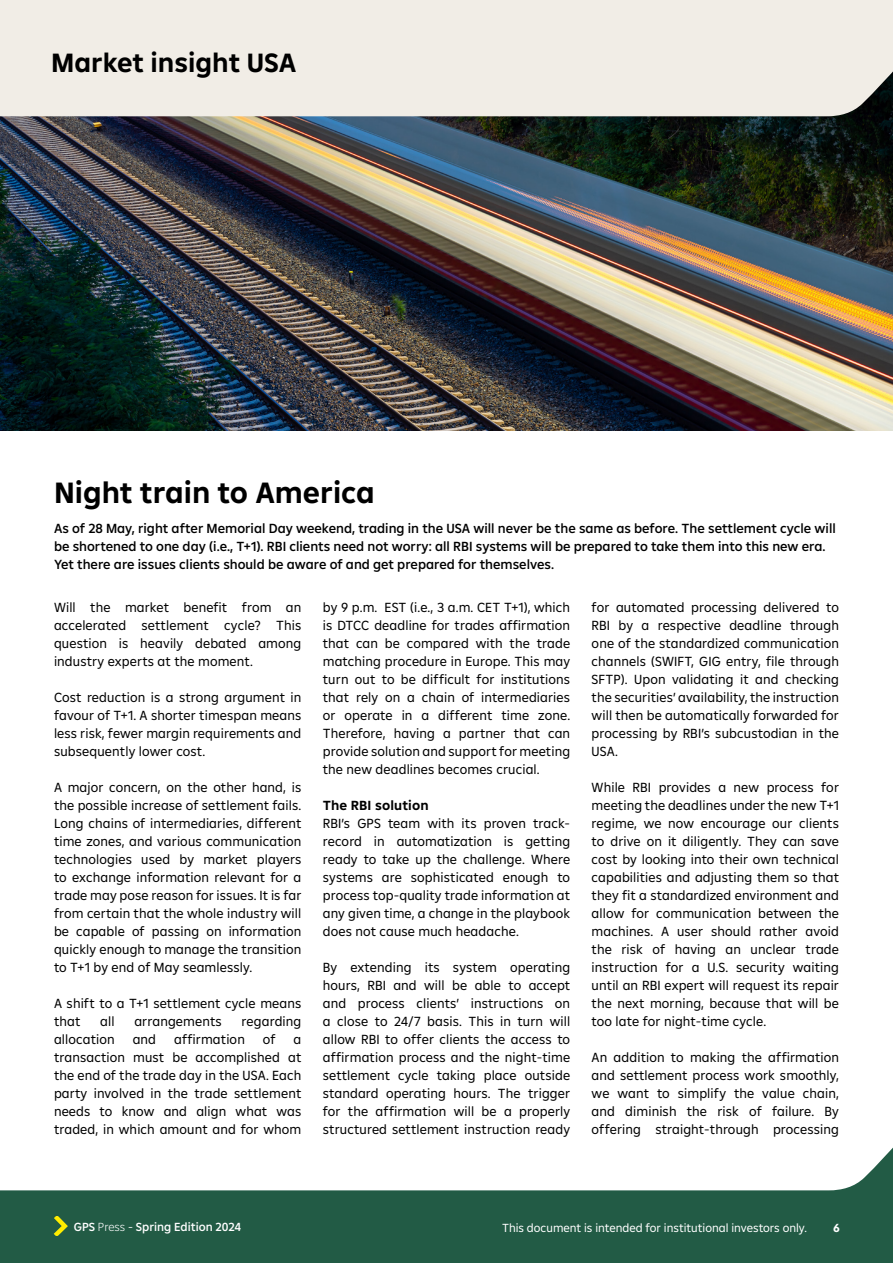
<style>
.page{position:relative;width:893px;height:1263px;background:#fff}
.page>*{position:absolute;margin:0;border:0;box-sizing:border-box;transform-origin:0 0}
.t1{font:700 30px "Amalia";color:#000}
.t2{font:700 27px "Amalia";color:#000}
.t3{font:13.5px/18px "Amalia";letter-spacing:.01em;color:#000;text-align:justify}
.t4{font:500 13.5px/18px "Amalia";color:#000}
.t5{font:700 13.5px "Amalia";letter-spacing:.01em;color:#000}
.t6{font:12px "Amalia";color:#fff}
.t7{font:500 12px "Amalia";color:#fff}
.t8{font:700 12px "Amalia";color:#fff}
.s1{font-weight:300}
.s2{font-weight:400}
</style>
<div class="page">
<svg style="left:0;top:1147px;width:893px;height:116px;fill:#225b45"></svg>
<svg style="left:54px;top:1216px;width:14px;height:20px"></svg>
<img style="left:0;top:116px;width:893px;height:314px">
<div style="left:0;top:0;width:893px;height:116px;background:#f1ede6"></div>
<h2 class="t2" style="left:51px;top:44px;width:247px">Market insight USA</h2>
<h1 class="t1" style="left:54px;top:473px;width:322px">Night train to America</h1>
<p class="t4" style="left:54px;top:519px;width:783px">As of 28 May, right after Memorial Day weekend, trading in the USA will never be the same as before. The settlement cycle will be shortened to one day (i.e., T+1). RBI clients need not worry: all RBI systems will be prepared to take them into this new era.<br>Yet there are issues clients should be aware of and get prepared for themselves.</p>
<p class="t3" style="left:54px;top:598px;width:249px">Will the market benefit from an accelerated settlement cycle? This question is heavily debated among industry experts at the moment.</p>
<p class="t3" style="left:54px;top:688px;width:249px">Cost reduction is a strong argument in favour of T+1. A shorter timespan means less risk, fewer margin requirements and subsequently lower cost.</p>
<p class="t3" style="left:54px;top:778px;width:249px">A major concern, on the other hand, is the possible increase of settlement fails.<br>Long chains of intermediaries, different time zones, and various communication technologies used by market players to exchange information relevant for a trade may pose reason for issues. It is far from certain that the whole industry will be capable of passing on information quickly enough to manage the transition to T+1 by end of May seamlessly.</p>
<p class="t3" style="left:54px;top:994px;width:249px">A shift to a T+1 settlement cycle means that</p>
<p class="t3" style="left:100px;top:1012px;width:16px">all</p>
<p class="t3" style="left:134px;top:1012px;width:89px">arrangements</p>
<p class="t3" style="left:242px;top:1012px;width:61px">regarding</p>
<p class="t3" style="left:54px;top:1030px;width:62px">allocation</p>
<p class="t3" style="left:133px;top:1030px;width:25px">and</p>
<p class="t3" style="left:174px;top:1030px;width:72px">affirmation</p>
<p class="t3" style="left:263px;top:1030px;width:14px">of</p>
<p class="t3" style="left:54px;top:1030px;width:249px;text-indent:240px">a transaction must be accomplished at the end of the trade day in the USA. Each party involved in the trade settlement needs to know and align what was traded, in which amount and for whom</p>
<p class="t3" style="left:323px;top:598px;width:249px">by 9 p.m. EST (i.e., 3 a.m. CET T+1), which is DTCC deadline for trades affirmation that can be compared with the trade matching procedure in Europe. This may turn out to be difficult for institutions that rely on a chain of intermediaries or operate in a different time zone.<br>Therefore, having a partner that can provide solution and support for meeting the new deadlines becomes crucial.</p>
<p class="t5" style="left:323px;top:796px;width:107px">The RBI solution</p>
<p class="t3" style="left:323px;top:814px;width:249px">RBI’s GPS team with its proven track&shy;record in automatization is getting ready to take up the challenge. Where systems are sophisticated enough to process top-quality trade information at any given time, a change in the playbook does not cause much headache.</p>
<p class="t3" style="left:323px;top:958px;width:249px">By extending its system operating hours, RBI and will be able to accept and process clients’ instructions on a close to 24/7 basis. This in turn will allow RBI to offer clients the access to affirmation process and the night-time settlement cycle taking place outside standard operating hours. The trigger for the affirmation will be a properly structured settlement instruction ready</p>
<p class="t3" style="left:592px;top:598px;width:249px">for automated processing delivered to RBI by a respective deadline through one of the standardized communication channels (SWIFT, GIG entry, file through SFTP). Upon validating it and checking the securities’ availability, the instruction will then be automatically forwarded for processing by RBI’s subcustodian in the USA.</p>
<p class="t3" style="left:592px;top:778px;width:249px">While RBI provides a new process for meeting the deadlines under the new T+1 regime, we now encourage our clients to drive on it diligently. They can save cost by looking into their own technical capabilities and adjusting them so that they fit a standardized environment and allow for communication between the machines. A user should rather avoid the risk of having an unclear trade instruction for a U.S. security waiting until an RBI expert will request its repair the next morning, because that will be too late for night-time cycle.</p>
<p class="t3" style="left:592px;top:1047px;width:249px">An addition to making the affirmation and settlement process work smoothly, we want to simplify the value chain, and diminish the risk of failure. By offering straight-through processing</p>
<p class="t7" style="left:74px;top:1218px;width:169px">GPS <span class="s1">Press</span> <span class="s2">-</span> Spring Edition 2024</p>
<p class="t6" style="left:502px;top:1220px;width:306px">This document is intended for institutional investors only.</p>
<p class="t8" style="left:833px;top:1219px;width:8px">6</p>
</div>
